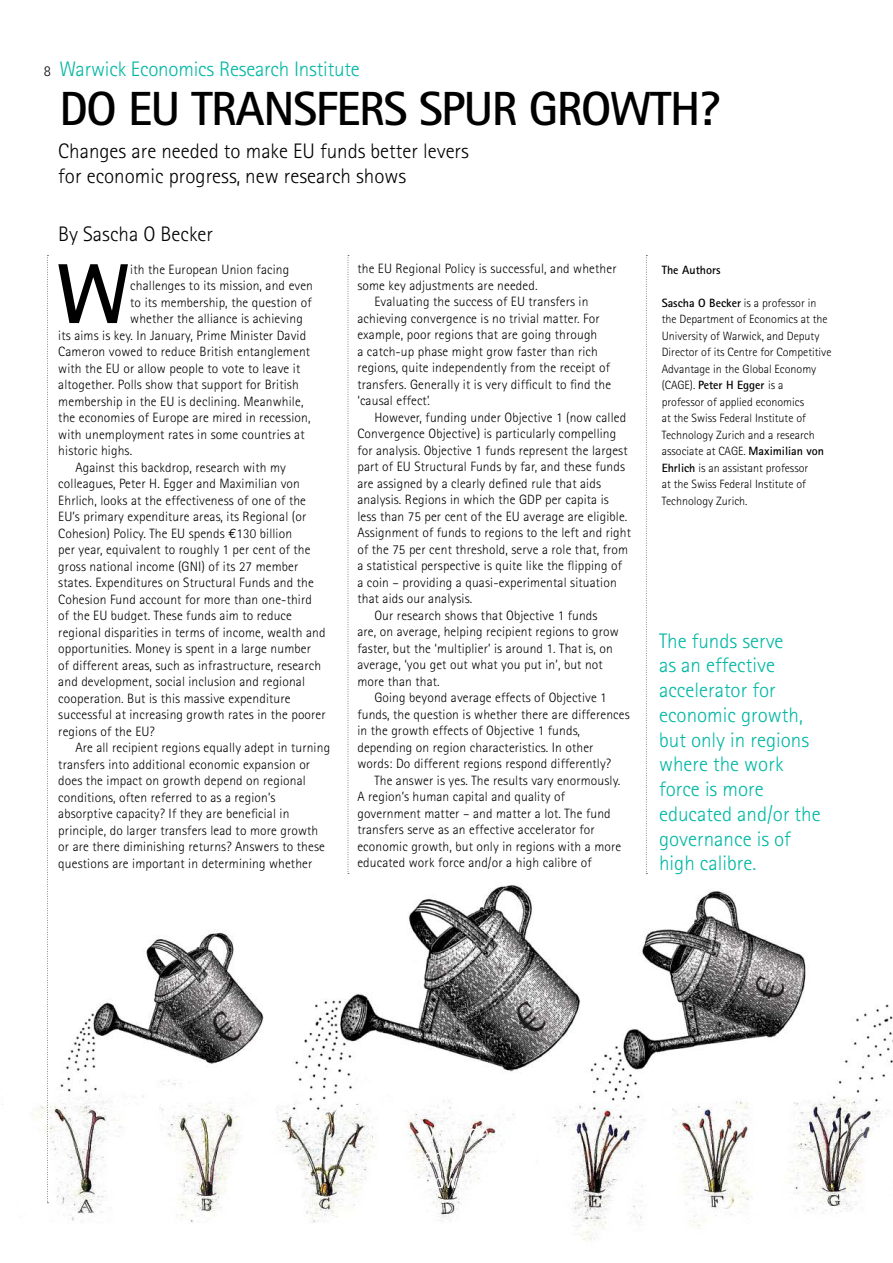
<style>
.page{position:relative;width:893px;height:1263px;background:#fff}
.page>*{position:absolute;margin:0;border:0;box-sizing:border-box;transform-origin:0 0}
.t1{font:700 85.2px "Rotis Semi Sans";color:#000}
.t2{font:700 48px "Rotis Sans Serif";letter-spacing:-.03em;color:#000}
.t3{font:300 21px/24.8px "Rotis Sans Serif";color:#00b7a3}
.t4{font:300 21px/24.8px "Rotis Sans Serif";color:#000}
.t5{font:300 13.5px "Rotis Sans Serif";letter-spacing:.01em;color:#000}
.t6{font:300 12px/16.5px "Rotis Sans Serif";color:#000}
.t7{font:700 12px "Rotis Sans Serif";color:#000}
.s1{font-size:15px;color:#000}
.s2{font-family:"Euro Mono";font-weight:400}
.s3{font-weight:700}
</style>
<div class="page">
<img style="left:33px;top:884px;width:860px;height:357px">
<svg style="left:348px;top:255px;width:1px;height:619px"></svg>
<svg style="left:646px;top:255px;width:1px;height:619px"></svg>
<svg style="left:47px;top:255px;width:1px;height:948px"></svg>
<h3 class="t3" style="left:44px;top:56px;width:317px"><span class="s1">8</span> Warwick Economics Research Institute</h3>
<h2 class="t2" style="left:60px;top:78px;width:300px">Do EU transfers</h2>
<h2 class="t2" style="left:419px;top:78px;width:25px">spur</h2>
<h2 class="t2" style="left:529px;top:78px;width:29px">growth</h2>
<h2 class="t2" style="left:699px;top:78px;width:23px">?</h2>
<h3 class="t4" style="left:58px;top:139px;width:412px">Changes are needed to make EU funds better levers for economic progress, new research shows</h3>
<h3 class="t4" style="left:58px;top:221px;width:156px">By Sascha O Becker</h3>
<h1 class="t1" style="left:56px;top:242px;width:76px">W</h1>
<p class="t5" style="left:130px;top:261px;width:161px">ith the European Union facing</p>
<p class="t5" style="left:130px;top:278px;width:184px">challenges to its mission, and even</p>
<p class="t5" style="left:130px;top:294px;width:183px">to its membership, the question of</p>
<p class="t5" style="left:130px;top:311px;width:174px">whether the alliance is achieving</p>
<p class="t5" style="left:58px;top:327px;width:249px">its aims is key. In January, Prime M inister David</p>
<p class="t5" style="left:58px;top:344px;width:253px">Cameron vowed to reduce British entanglement</p>
<p class="t5" style="left:58px;top:360px;width:243px">with the EU or allow people to vote to leave it</p>
<p class="t5" style="left:58px;top:377px;width:242px">altogether. Polls show that support for British</p>
<p class="t5" style="left:58px;top:393px;width:247px">membership in the EU is declining. Meanwhile,</p>
<p class="t5" style="left:58px;top:410px;width:254px">the economies of Europe are mired in recession,</p>
<p class="t5" style="left:58px;top:426px;width:248px">with unemployment rates in some countries at</p>
<p class="t5" style="left:58px;top:443px;width:75px">historic highs.</p>
<p class="t5" style="left:75px;top:459px;width:212px">Against this backdrop, research with my</p>
<p class="t5" style="left:58px;top:476px;width:243px">colleagues, Peter H. Egger and Maximilian von</p>
<p class="t5" style="left:58px;top:492px;width:249px">Ehrlich, looks at the effectiveness of one of the</p>
<p class="t5" style="left:58px;top:509px;width:250px">EU’s primary expenditure areas, its Regional (or</p>
<p class="t5" style="left:58px;top:525px;width:235px">Cohesion) Policy. The EU spends <span class="s2">€</span>130 billion</p>
<p class="t5" style="left:58px;top:542px;width:254px">per year, equivalent to roughly 1 per cent of the</p>
<p class="t5" style="left:58px;top:558px;width:242px">gross national income (GNI) of its 27 member</p>
<p class="t5" style="left:58px;top:575px;width:257px">states. Expenditures on Structural Funds and the</p>
<p class="t5" style="left:58px;top:591px;width:255px">Cohesion Fund account for more than one-third</p>
<p class="t5" style="left:58px;top:608px;width:235px">of the EU budget. These funds aim to reduce</p>
<p class="t5" style="left:58px;top:624px;width:269px">regional disparities in terms of income, wealth and</p>
<p class="t5" style="left:58px;top:641px;width:254px">opportunities. Money is spent in a large number</p>
<p class="t5" style="left:58px;top:657px;width:264px">of different areas, such as infrastructure, research</p>
<p class="t5" style="left:58px;top:674px;width:248px">and development, social inclusion and regional</p>
<p class="t5" style="left:58px;top:690px;width:234px">cooperation. But is this massive expenditure</p>
<p class="t5" style="left:58px;top:707px;width:269px">successful at increasing growth rates in the poorer</p>
<p class="t5" style="left:58px;top:723px;width:98px">regions of the EU?</p>
<p class="t5" style="left:75px;top:740px;width:256px">Are all recipient regions equally adept in turning</p>
<p class="t5" style="left:58px;top:756px;width:253px">transfers into additional economic expansion or</p>
<p class="t5" style="left:58px;top:773px;width:249px">does the impact on growth depend on regional</p>
<p class="t5" style="left:58px;top:789px;width:219px">conditions, often referred to as a region’s</p>
<p class="t5" style="left:58px;top:806px;width:233px">absorptive capacity? If they are beneficial in</p>
<p class="t5" style="left:58px;top:822px;width:262px">principle, do larger transfers lead to more growth</p>
<p class="t5" style="left:58px;top:839px;width:268px">or are there diminishing returns? Answers to these</p>
<p class="t5" style="left:58px;top:855px;width:256px">questions are important in determining whether</p>
<p class="t5" style="left:357px;top:261px;width:261px">the EU Regional Policy is successful, and whether</p>
<p class="t5" style="left:357px;top:278px;width:182px">some key adjustments are needed.</p>
<p class="t5" style="left:374px;top:294px;width:216px">Evaluating the success of EU transfers in</p>
<p class="t5" style="left:357px;top:311px;width:244px">achieving convergence is no trivial matter. For</p>
<p class="t5" style="left:357px;top:327px;width:241px">example, poor regions that are going through</p>
<p class="t5" style="left:357px;top:344px;width:242px">a catch-up phase might grow faster than rich</p>
<p class="t5" style="left:357px;top:360px;width:254px">regions, quite independently from the receipt of</p>
<p class="t5" style="left:357px;top:377px;width:255px">transfers. Generally it is very difficult to find the</p>
<p class="t5" style="left:357px;top:393px;width:74px">‘causal effect’.</p>
<p class="t5" style="left:374px;top:410px;width:253px">However, funding under Objective 1 (now called</p>
<p class="t5" style="left:357px;top:426px;width:260px">Convergence Objective) is particularly compelling</p>
<p class="t5" style="left:357px;top:443px;width:272px">for analysis. Objective 1 funds represent the largest</p>
<p class="t5" style="left:357px;top:459px;width:269px">part of EU Structural Funds by far, and these funds</p>
<p class="t5" style="left:357px;top:476px;width:245px">are assigned by a clearly defined rule that aids</p>
<p class="t5" style="left:357px;top:492px;width:253px">analysis. Regions in which the GDP per capita is</p>
<p class="t5" style="left:357px;top:509px;width:271px">less than 75 per cent of the EU average are eligible.</p>
<p class="t5" style="left:357px;top:525px;width:275px">Assignment of funds to regions to the left and right</p>
<p class="t5" style="left:357px;top:542px;width:272px">of the 75 per cent threshold, serve a role that, from</p>
<p class="t5" style="left:357px;top:558px;width:266px">a statistical perspective is quite like the flipping of</p>
<p class="t5" style="left:357px;top:575px;width:261px">a coin – providing a quasi-experimental situation</p>
<p class="t5" style="left:357px;top:591px;width:116px">that aids our analysis.</p>
<p class="t5" style="left:374px;top:608px;width:225px">Our research shows that Objective 1 funds</p>
<p class="t5" style="left:357px;top:624px;width:263px">are, on average, helping recipient regions to grow</p>
<p class="t5" style="left:357px;top:641px;width:257px">faster, but the ‘multiplier’ is around 1. That is, on</p>
<p class="t5" style="left:357px;top:657px;width:247px">average, ‘you get out what you put in’, but not</p>
<p class="t5" style="left:357px;top:674px;width:84px">more than that.</p>
<p class="t5" style="left:374px;top:690px;width:234px">Going beyond average effects of Objective 1</p>
<p class="t5" style="left:357px;top:707px;width:274px">funds, the question is whether there are differences</p>
<p class="t5" style="left:357px;top:723px;width:224px">in the growth effects of Objective 1 funds,</p>
<p class="t5" style="left:357px;top:740px;width:238px">depending on region characteristics. In other</p>
<p class="t5" style="left:357px;top:756px;width:255px">words: Do different regions respond differently?</p>
<p class="t5" style="left:374px;top:773px;width:247px">The answer is yes. The results vary enormously.</p>
<p class="t5" style="left:357px;top:789px;width:209px">A region’s human capital and quality of</p>
<p class="t5" style="left:357px;top:806px;width:255px">government matter – and matter a lot. The fund</p>
<p class="t5" style="left:357px;top:822px;width:239px">transfers serve as an effective accelerator for</p>
<p class="t5" style="left:357px;top:839px;width:265px">economic growth, but only in regions with a more</p>
<p class="t5" style="left:357px;top:855px;width:236px">educated work force and/or a high calibre of</p>
<p class="t7" style="left:662px;top:262px;width:60px">The Authors</p>
<p class="t6" style="left:662px;top:294px;width:171px"><span class="s3">Sascha O Becker</span> is a professor in the Department of Economics at the<br>University of Warwick, and Deputy<br>Director of its Centre for Competitive<br>Advantage in the Global Economy (CAGE). <span class="s3">Peter H Egger</span> is a<br>professor of applied economics<br>at the Swiss Federal Institute of<br>Technology Zurich and a research associate at CAGE. <span class="s3">Maximilian von<br>Ehrlich</span> is an assistant professor<br>at the Swiss Federal Institute of<br>Technology Zurich.</p>
<h3 class="t3" style="left:659px;top:628px;width:163px">The funds serve<br>as an effective accelerator for economic growth, but only in regions where the work force is more educated and/or the governance is of high calibre.</h3>
</div>
